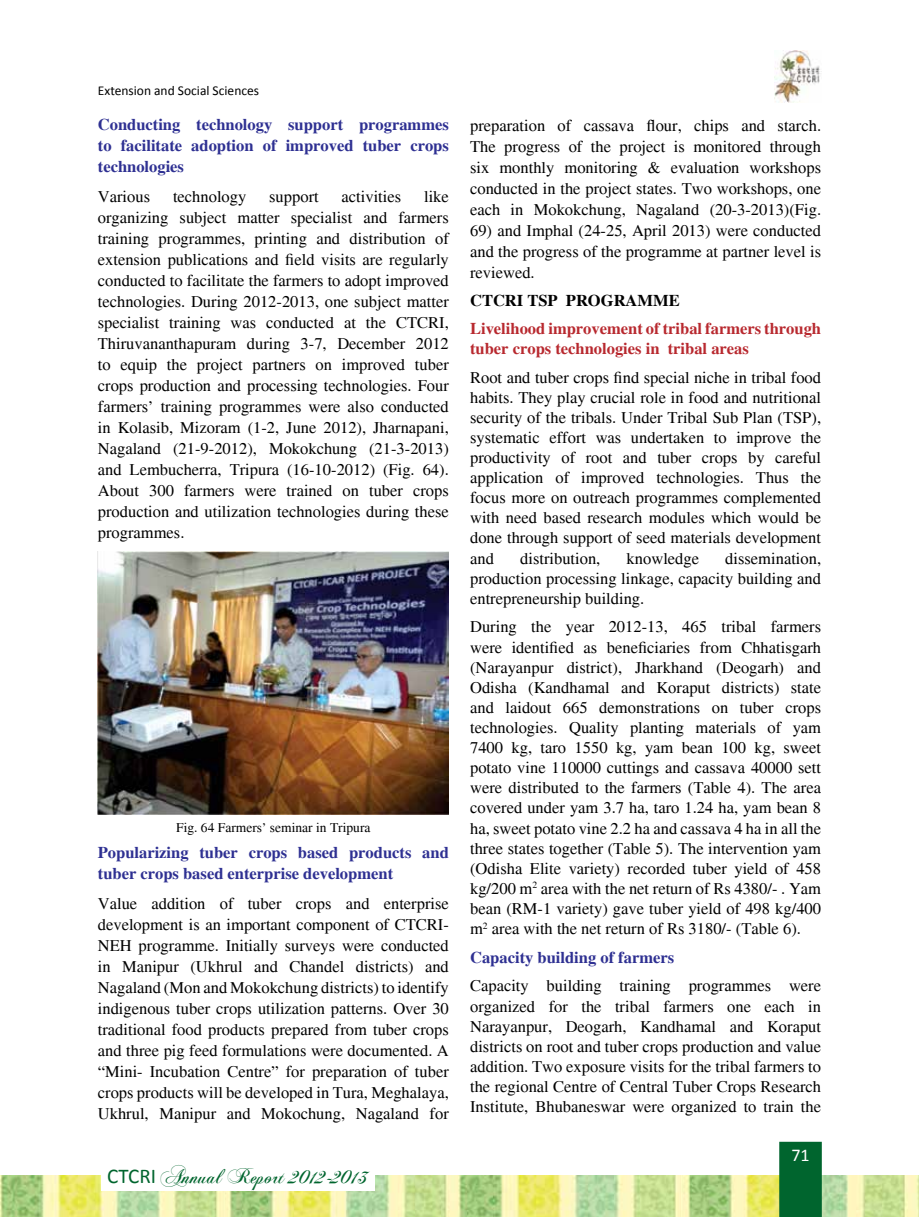
<style>
.page{position:relative;width:919px;height:1217px;background:#fff}
.page>*{position:absolute;margin:0;border:0;box-sizing:border-box;transform-origin:0 0}
.t1{font:21px "Chopin Script";color:#00652e}
.t2{font:18px "Calibri";color:#fff}
.t3{font:16.5px/21px "Times";color:#000;text-align:justify}
.t4{font:700 16.5px/21px "Times";color:#2e3092;text-align:justify}
.t5{font:700 16.5px/19.8px "Times";color:#b8292f}
.t6{font:700 16.5px "Times";color:#000}
.t7{font:13.5px "Times";color:#000}
.t8{font:13.5px "Calibri";color:#000}
.s1{font-family:"Calibri"}
</style>
<div class="page">
<img style="left:0;top:1175px;width:918px;height:41px">
<img style="left:774px;top:51px;width:47px;height:51px">
<div style="left:779px;top:1141px;width:42px;height:75px;background:#00652e;border:2px solid #00652e"></div>
<div style="left:101px;top:1160px;width:273px;height:30px;background:#fff"></div>
<img style="left:98px;top:551px;width:351px;height:263px">
<p class="t8" style="left:98px;top:82px;width:163px">Extension and Social Sciences</p>
<p class="t4" style="left:98px;top:114px;width:352px">Conducting technology support programmes to facilitate adoption of improved tuber crops technologies</p>
<p class="t3" style="left:98px;top:186px;width:54px">Various</p>
<p class="t3" style="left:173px;top:186px;width:75px">technology</p>
<p class="t3" style="left:269px;top:186px;width:51px">support</p>
<p class="t3" style="left:341px;top:186px;width:61px">activities</p>
<p class="t3" style="left:98px;top:186px;width:352px;text-indent:326px">like organizing subject matter specialist and farmers training programmes, printing and distribution of extension publications and field visits are regularly conducted to facilitate the farmers to adopt improved technologies. During 2012-2013, one subject matter specialist training was conducted at the CTCRI, Thiruvananthapuram during 3-7, December 2012 to equip the project partners on improved tuber crops production and processing technologies. Four farmers’ training programmes were also conducted in Kolasib, Mizoram (1-2, June 2012), Jharnapani, Nagaland (21-9-2012), Mokokchung (21-3-2013) and Lembucherra, Tripura (16-10-2012) (Fig. 64).<br>About 300 farmers were trained on tuber crops production and utilization technologies during these programmes.</p>
<p class="t7" style="left:176px;top:819px;width:196px">Fig. 64 Farmers’ seminar in Tripura</p>
<p class="t4" style="left:98px;top:842px;width:352px">Popularizing tuber crops based products and tuber crops based enterprise development</p>
<p class="t3" style="left:98px;top:892px;width:352px">Value addition of tuber crops and enterprise development is an important component of CTCRI-NEH programme. Initially surveys were conducted in Manipur (Ukhrul and Chandel districts) and Nagaland (Mon and Mokokchung districts) to identify indigenous tuber crops utilization patterns. Over 30 traditional food products prepared from tuber crops and three pig feed formulations were documented. A “Mini- Incubation Centre” for preparation of tuber crops products will be developed in Tura, Meghalaya, Ukhrul, Manipur and Mokochung, Nagaland for</p>
<p class="t1" style="left:107px;top:1163px;width:264px"><span class="s1">CTCRI</span> Annual Report 2012-2013</p>
<p class="t3" style="left:470px;top:115px;width:352px">preparation of cassava flour, chips and starch.<br>The progress of the project is monitored through six monthly monitoring &amp; evaluation workshops conducted in the project states. Two workshops, one each in Mokokchung, Nagaland (20-3-2013)(Fig.</p>
<p class="t3" style="left:470px;top:220px;width:352px">69) and Imphal (24-25, April 2013) were conducted and the progress of the programme at partner level is reviewed.</p>
<p class="t6" style="left:470px;top:291px;width:211px">CTCRI TSP PROGRAMME</p>
<p class="t5" style="left:470px;top:319px;width:352px">Livelihood improvement of tribal farmers through tuber crops technologies in tribal areas</p>
<p class="t3" style="left:470px;top:367px;width:352px;line-height:20.1px">Root and tuber crops find special niche in tribal food habits. They play crucial role in food and nutritional security of the tribals. Under Tribal Sub Plan (TSP), systematic effort was undertaken to improve the productivity of root and tuber crops by careful application of improved technologies. Thus the focus more on outreach programmes complemented with need based research modules which would be done through support of seed materials development and</p>
<p class="t3" style="left:470px;top:548px;width:352px;line-height:20.1px;text-indent:255px">dissemination, production processing linkage, capacity building and entrepreneurship building.</p>
<p class="t3" style="left:470px;top:617px;width:352px;line-height:20.1px">During the year 2012-13, 465 tribal farmers were identified as beneficiaries from Chhatisgarh (Narayanpur district), Jharkhand (Deogarh) and Odisha (Kandhamal and Koraput districts) state and laidout 665 demonstrations on tuber crops technologies. Quality planting materials of yam 7400 kg, taro 1550 kg, yam bean 100 kg, sweet potato vine 110000 cuttings and cassava 40000 sett were distributed to the farmers (Table 4). The area covered under yam 3.7 ha, taro 1.24 ha, yam bean 8 ha, sweet potato vine 2.2 ha and cassava 4 ha in all the three states together (Table 5). The intervention yam (Odisha Elite variety) recorded tuber yield of 458 kg/200 m<sup>2</sup> area with the net return of Rs 4380/- . Yam bean (RM-1 variety) gave tuber yield of 498 kg/400 m<sup>2</sup> area with the net return of Rs 3180/- (Table 6).</p>
<p class="t4" style="left:470px;top:946px;width:205px">Capacity building of farmers</p>
<p class="t3" style="left:470px;top:975px;width:352px;line-height:20.1px">Capacity building training programmes were organized for the tribal farmers one each in Narayanpur, Deogarh, Kandhamal and Koraput districts on root and tuber crops production and value addition. Two exposure visits for the tribal farmers to the regional Centre of Central Tuber Crops Research Institute, Bhubaneswar were organized to train the</p>
<p class="t3" style="left:520px;top:547px;width:82px">distribution,</p>
<p class="t3" style="left:626px;top:547px;width:74px">knowledge</p>
<p class="t2" style="left:791px;top:1142px;width:20px">71</p>
</div>
